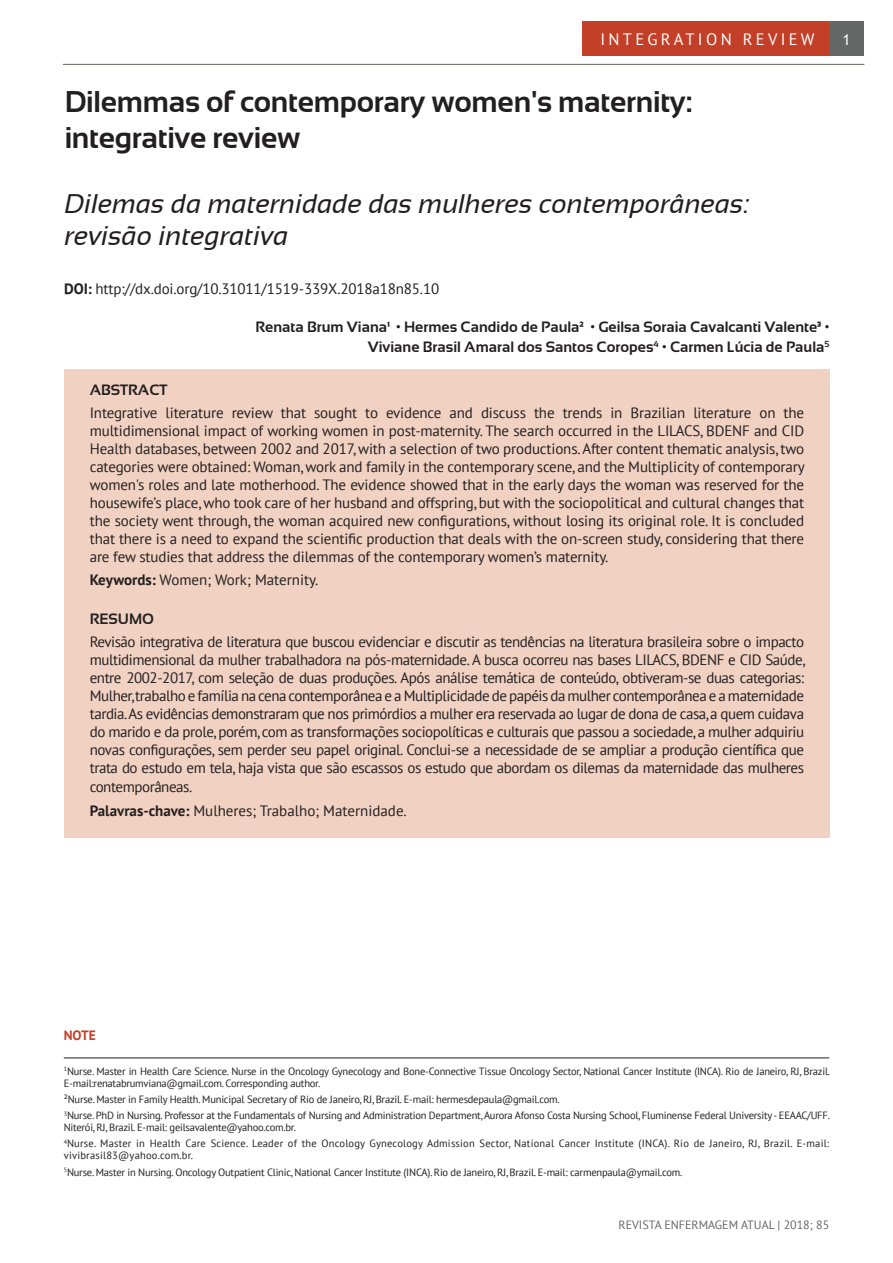
<style>
.page{position:relative;width:893px;height:1263px;background:#fff}
.page>*{position:absolute;margin:0;border:0;box-sizing:border-box;transform-origin:0 0}
.t1{font:700 30px/36px "Sansation";letter-spacing:-.01em;color:#231f20}
.t2{font:italic 27px/32.4px "Sansation";color:#231f20}
.t3{font:16.5px "PT Sans";letter-spacing:.2em;color:#fff}
.t4{font:15px/18px "PT Sans";letter-spacing:-.01em;color:#231f20;text-align:justify}
.t5{font:700 15px/19.5px "Sansation";color:#231f20;text-align:right}
.t6{font:15px "Arial";color:#fff}
.t7{font:700 13.5px "PT Sans";color:#c43f28}
.t8{font:12px "PT Sans";color:#656666}
.t9{font:10.5px/16.2px "PT Sans";letter-spacing:-.02em;color:#231f20}
.t10{font:10.5px/16.2px "PT Sans";letter-spacing:.02em;color:#231f20}
.s1{font-weight:700}
</style>
<div class="page">
<div style="left:829px;top:21px;width:35px;height:35px;background:#656666"></div>
<hr style="left:63px;top:64px;width:801px;height:1px;background:#73776c">
<div style="left:583px;top:21px;width:246px;height:35px;background:#c43f28"></div>
<div style="left:65px;top:370px;width:765px;height:468px;background:#f1d2c2"></div>
<hr style="left:64px;top:1057px;width:765px;height:1px;background:#231f20">
<p class="t3" style="left:600px;top:28px;width:216px">INTEGRATION REVIEW</p>
<p class="t6" style="left:842px;top:30px;width:10px">1</p>
<h1 class="t1" style="left:65px;top:84px;width:629px">Dilemmas of contemporary women's maternity: integrative review</h1>
<h2 class="t2" style="left:65px;top:187px;width:686px">Dilemas da maternidade das mulheres contemporâneas: revisão integrativa</h2>
<p class="t4" style="left:64px;top:279px;width:376px"><span class="s1">DOI:</span> http://dx.doi.org/10.31011/1519-339X.2018a18n85.10</p>
<p class="t5" style="left:255px;top:317px;width:575px">Renata Brum Viana¹ • Hermes Candido de Paula² • Geilsa Soraia Cavalcanti Valente³ •<br>Viviane Brasil Amaral dos Santos Coropes<sup>4</sup> • Carmen Lúcia de Paula<sup>5</sup></p>
<p class="t5" style="left:90px;top:380px;width:70px">ABSTRACT</p>
<p class="t4" style="left:90px;top:403px;width:716px">Integrative literature review that sought to evidence and discuss the trends in Brazilian literature on the multidimensional impact of working women in post-maternity. The search occurred in the LILACS, BDENF and CID Health databases, between 2002 and 2017, with a selection of two productions. After content thematic analysis, two categories were obtained: Woman, work and family in the contemporary scene, and the Multiplicity of contemporary women's roles and late motherhood. The evidence showed that in the early days the woman was reserved for the housewife’s place, who took care of her husband and offspring, but with the sociopolitical and cultural changes that the society went through, the woman acquired new configurations, without losing its original role. It is concluded that there is a need to expand the scientific production that deals with the on-screen study, considering that there are few studies that address the dilemmas of the contemporary women’s maternity.</p>
<p class="t4" style="left:90px;top:571px;width:230px"><span class="s1">Keywords:</span> Women; Work; Maternity.</p>
<p class="t5" style="left:90px;top:609px;width:11px">RESU</p>
<p class="t5" style="left:129px;top:609px;width:25px">MO</p>
<p class="t4" style="left:90px;top:632px;width:717px">Revisão integrativa de literatura que buscou evidenciar e discutir as tendências na literatura brasileira sobre o impacto multidimensional da mulher trabalhadora na pós-maternidade. A busca ocorreu nas bases LILACS, BDENF e CID Saúde, entre 2002-2017, com seleção de duas produções. Após análise temática de conteúdo, obtiveram-se duas categorias:<br>Mulher,trabalho e família na cena contemporânea e a Multiplicidade de papéis da mulher contemporânea e a maternidade tardia. As evidências demonstraram que nos primórdios a mulher era reservada ao lugar de dona de casa, a quem cuidava do marido e da prole, porém, com as transformações sociopolíticas e culturais que passou a sociedade, a mulher adquiriu novas configurações, sem perder seu papel original. Conclui-se a necessidade de se ampliar a produção científica que trata do estudo em tela, haja vista que são escassos os estudo que abordam os dilemas da maternidade das mulheres</p>
<p class="t4" style="left:90px;top:775px;width:319px;line-height:23.7px">contemporâneas.<br><span class="s1">Palavras-chave:</span> Mulheres; Trabalho; Maternidade.</p>
<p class="t7" style="left:64px;top:1026px;width:34px">NOTE</p>
<p class="t9" style="left:64px;top:1064px;width:768px;line-height:12px"><sup>1</sup>Nurse. Master in Health Care Science. Nurse in the Oncology Gynecology and Bone-Connective Tissue Oncology Sector, National Cancer Institute (INCA). Rio de Janeiro, RJ, Brazil.<br>E-mail:renatabrumviana@gmail.com. Corresponding author.</p>
<p class="t9" style="left:64px;top:1091px;width:768px">²Nurse. Master in Family Health. Municipal Secretary of Rio de Janeiro, RJ, Brazil. E-mail: hermesdepaula@gmail.com.<br><sup>3</sup>Nurse. PhD in Nursing. Professor at the Fundamentals of Nursing and Administration Department, Aurora Afonso Costa Nursing School, Fluminense Federal University - EEAAC/UFF.</p>
<p class="t10" style="left:64px;top:1119px;width:767px">Niterói, RJ, Brazil. E-mail: geilsavalente@yahoo.com.br.<br><sup>4</sup>Nurse. Master in Health Care Science. Leader of the Oncology Gynecology Admission Sector, National Cancer Institute (INCA). Rio de Janeiro, RJ, Brazil. E-mail:</p>
<p class="t9" style="left:64px;top:1147px;width:620px">vivibrasil83@yahoo.com.br.<br><sup>5</sup>Nurse. Master in Nursing. Oncology Outpatient Clinic, National Cancer Institute (INCA). Rio de Janeiro, RJ, Brazil. E-mail: carmenpaula@ymail.com.</p>
<p class="t8" style="left:619px;top:1216px;width:212px">REVISTA ENFERMAGEM ATUAL | 2018; 85</p>
</div>
